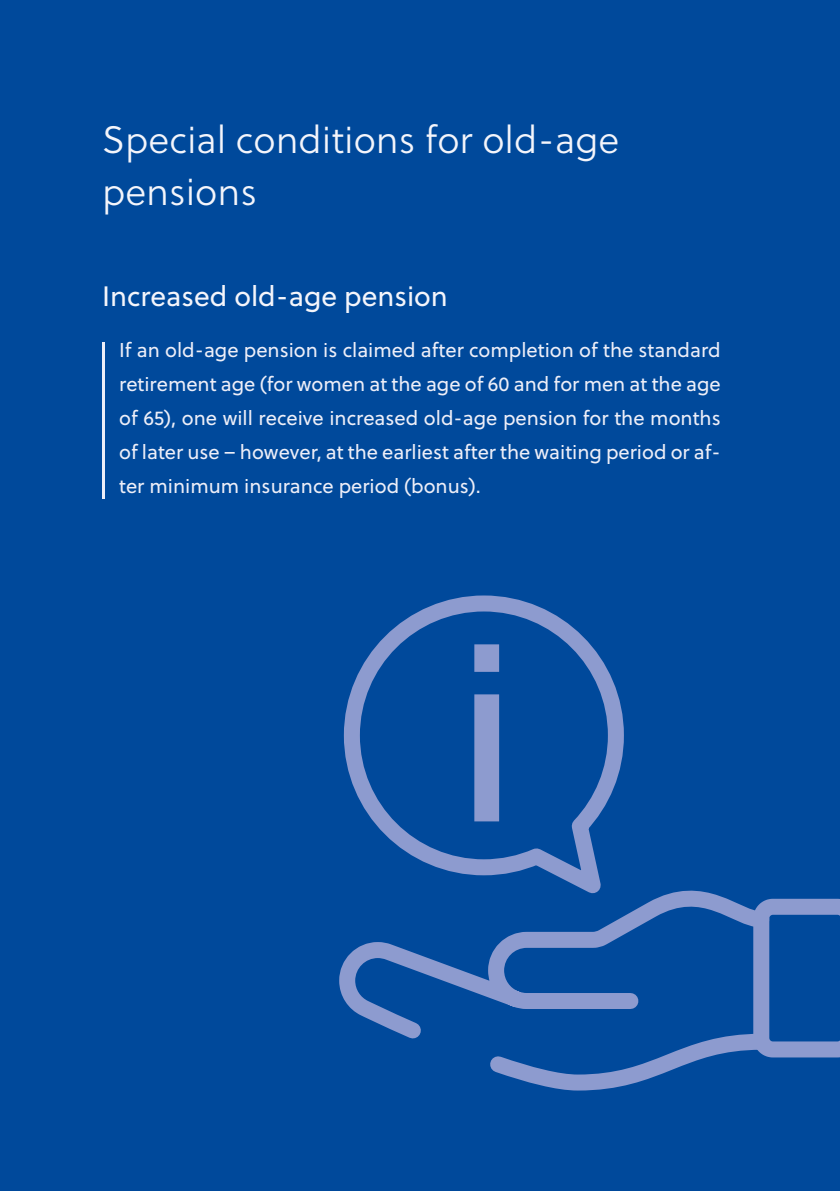
<style>
.page{position:relative;width:840px;height:1191px;background:#fff}
.page>*{position:absolute;margin:0;border:0;box-sizing:border-box;transform-origin:0 0}
.Überschriften_H1_invers_-_Überschrift_Ka{font:38px/52px "Soleil Lt";color:#f4f5fb}
.Überschriften_H2_-_Überschrift_2{font:28px "Soleil";color:#f4f5fb}
.Texte_P_-_Teaser_Kapiteltrennseite{font:20px/34px "Soleil";color:#edeef8;text-align:justify}
</style>
<div class="page">
<div style="left:0;top:0;width:839px;height:1191px;background:#00499b"></div>
<hr style="left:102px;top:342px;width:3px;height:156px;background:#edeef8">
<svg style="left:339px;top:890px;width:437px;height:201px"></svg>
<svg style="left:339px;top:595px;width:292px;height:320px"></svg>
<svg style="left:752px;top:898px;width:87px;height:159px"></svg>
<h1 class="Überschriften_H1_invers_-_Überschrift_Ka" style="left:102px;top:113px;width:518px">Special conditions for old-age pensions</h1>
<h2 class="Überschriften_H2_-_Überschrift_2" style="left:102px;top:276px;width:347px">Increased old-age pension</h2>
<p class="Texte_P_-_Teaser_Kapiteltrennseite" style="left:119px;top:333px;width:602px">If an old-age pension is claimed after completion of the standard retirement age (for women at the age of 60 and for men at the age of 65), one will receive increased old-age pension for the months of later use – however, at the earliest after the waiting period or af&shy;ter minimum insurance period (bonus).</p>
</div>
